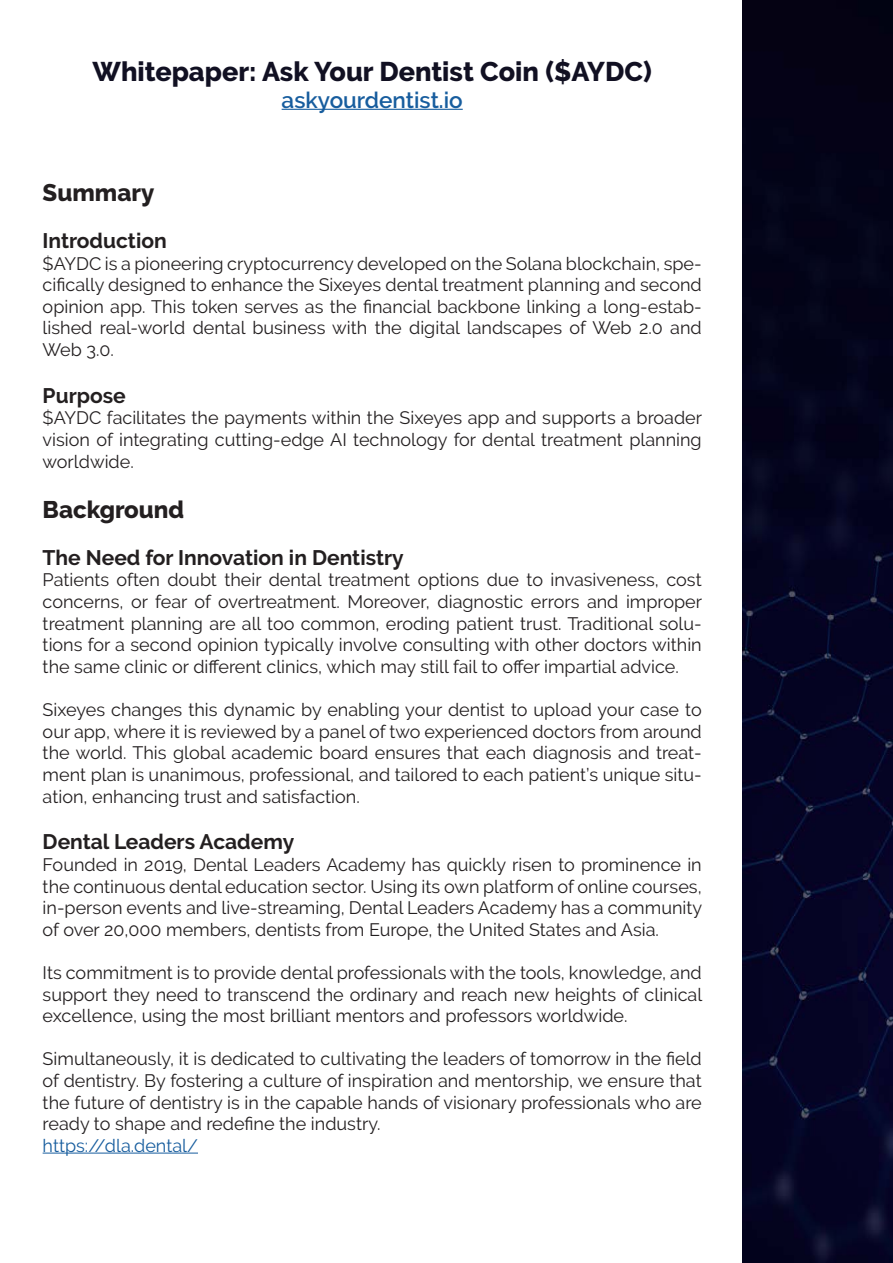
<style>
.page{position:relative;width:893px;height:1263px;background:#fff}
.page>*{position:absolute;margin:0;border:0;box-sizing:border-box;transform-origin:0 0}
.t1{font:800 27px "Raleway";color:#111022}
.t2{font:800 24px "Raleway";color:#231f20}
.t3{font:600 22.5px "Raleway";color:#175d9e}
.t4{font:700 21px "Raleway";color:#231f20}
.t5{font:18px/21.6px "Raleway";color:#231f20;text-align:justify}
.t6{font:18px "Raleway";color:#175d9e}
</style>
<div class="page">
<img style="left:743px;top:0;width:150px;height:1263px">
<hr style="left:282px;top:109px;width:181px;height:1px;background:#175d9e">
<hr style="left:43px;top:1152px;width:155px;height:1px;background:#175d9e">
<p class="t1" style="left:93px;top:56px;width:561px">Whitepaper: Ask Your Dentist Coin ($AYDC)</p>
<p class="t3" style="left:282px;top:87px;width:183px">askyourdentist.io</p>
<p class="t2" style="left:43px;top:179px;width:113px">Summary</p>
<p class="t4" style="left:43px;top:229px;width:126px">Introduction</p>
<p class="t5" style="left:43px;top:252px;width:661px">$AYDC is a pioneering cryptocurrency developed on the Solana blockchain, spe&shy;cifically designed to enhance the Sixeyes dental treatment planning and second opinion app. This token serves as the financial backbone linking a long-estab&shy;lished real-world dental business with the digital landscapes of Web 2.0 and Web 3.0.</p>
<p class="t4" style="left:43px;top:383px;width:85px">Purpose</p>
<p class="t5" style="left:43px;top:407px;width:661px">$AYDC facilitates the payments within the Sixeyes app and supports a broader vision of integrating cutting-edge AI technology for dental treatment planning worldwide.</p>
<p class="t2" style="left:43px;top:496px;width:143px">Background</p>
<p class="t4" style="left:43px;top:545px;width:363px">The Need for Innovation in Dentistry</p>
<p class="t5" style="left:43px;top:569px;width:661px">Patients often doubt their dental treatment options due to invasiveness, cost concerns, or fear of overtreatment. Moreover, diagnostic errors and improper treatment planning are all too common, eroding patient trust. Traditional solu&shy;tions for a second opinion typically involve consulting with other doctors within the same clinic or different clinics, which may still fail to offer impartial advice.</p>
<p class="t5" style="left:43px;top:699px;width:661px">Sixeyes changes this dynamic by enabling your dentist to upload your case to our app, where it is reviewed by a panel of two experienced doctors from around the world. This global academic board ensures that each diagnosis and treat&shy;ment plan is unanimous, professional, and tailored to each patient’s unique situ&shy;ation, enhancing trust and satisfaction.</p>
<p class="t4" style="left:43px;top:830px;width:253px">Dental Leaders Academy</p>
<p class="t5" style="left:43px;top:854px;width:661px">Founded in 2019, Dental Leaders Academy has quickly risen to prominence in the continuous dental education sector. Using its own platform of online courses, in-person events and live-streaming, Dental Leaders Academy has a community of over 20,000 members, dentists from Europe, the United States and Asia.</p>
<p class="t5" style="left:43px;top:962px;width:661px">Its commitment is to provide dental professionals with the tools, knowledge, and support they need to transcend the ordinary and reach new heights of clinical excellence, using the most brilliant mentors and professors worldwide.</p>
<p class="t5" style="left:43px;top:1048px;width:661px">Simultaneously, it is dedicated to cultivating the leaders of tomorrow in the field of dentistry. By fostering a culture of inspiration and mentorship, we ensure that the future of dentistry is in the capable hands of visionary professionals who are ready to shape and redefine the industry.</p>
<p class="t6" style="left:43px;top:1135px;width:157px">https://dla.dental/</p>
</div>
